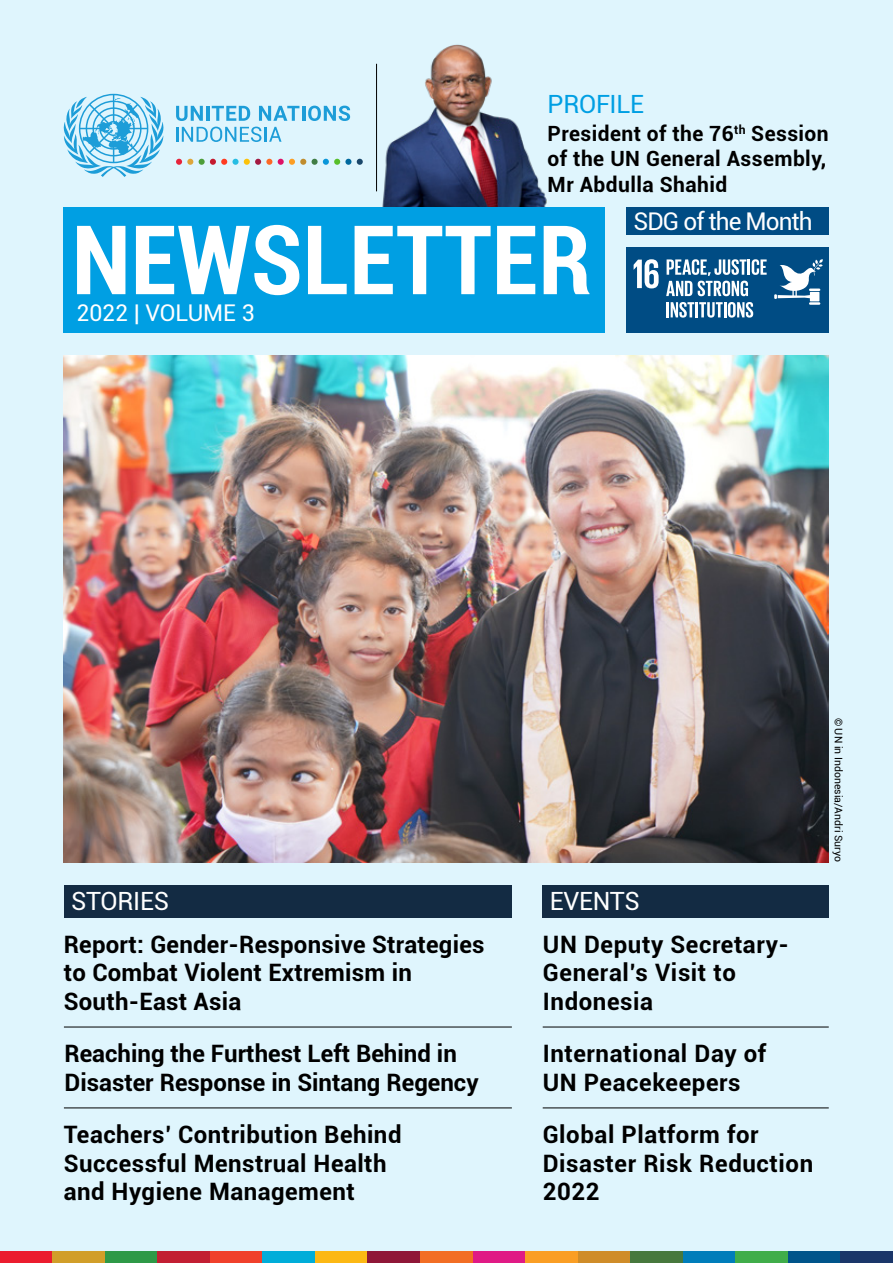
<style>
.page{position:relative;width:893px;height:1263px;background:#dff5fd}
.page>*{position:absolute;margin:0;border:0;box-sizing:border-box;transform-origin:0 0}
.t1{font:700 condensed 96.15px "Roboto";color:#fff}
.t2{font:25.2px "Roboto";letter-spacing:-.01em;color:#fff}
.t3{font:25.2px "Roboto";letter-spacing:-.01em;color:#009fe3}
.t4{font:24.45px "Roboto";letter-spacing:-.04em;color:#fff}
.t5{font:700 24px/28.5px "Roboto";letter-spacing:.02em;color:#000}
.t6{font:700 24px/28.5px "Roboto";color:#000}
.t7{font:23.1px "Roboto";color:#fff}
.t8{font:700 21px/25.5px "Roboto";letter-spacing:.02em;color:#000}
.t9{font:10.5px "Roboto";color:#000}
</style>
<div class="page">
<img style="left:382px;top:44px;width:165px;height:163px">
<div style="left:0;top:1251px;width:53px;height:12px;background:#eb1c2e"></div>
<div style="left:53px;top:1251px;width:52px;height:12px;background:#d19e29"></div>
<div style="left:105px;top:1251px;width:53px;height:12px;background:#2e9947"></div>
<div style="left:158px;top:1251px;width:52px;height:12px;background:#c21f33"></div>
<div style="left:210px;top:1251px;width:53px;height:12px;background:#f0402b"></div>
<div style="left:263px;top:1251px;width:52px;height:12px;background:#00add9"></div>
<div style="left:315px;top:1251px;width:53px;height:12px;background:#fcb814"></div>
<div style="left:368px;top:1251px;width:52px;height:12px;background:#8f1738"></div>
<div style="left:420px;top:1251px;width:53px;height:12px;background:#f26e24"></div>
<div style="left:473px;top:1251px;width:52px;height:12px;background:#e01a85"></div>
<div style="left:525px;top:1251px;width:53px;height:12px;background:#fa9e24"></div>
<div style="left:578px;top:1251px;width:52px;height:12px;background:#cf8c29"></div>
<div style="left:630px;top:1251px;width:53px;height:12px;background:#47783d"></div>
<div style="left:683px;top:1251px;width:52px;height:12px;background:#007dba"></div>
<div style="left:735px;top:1251px;width:53px;height:12px;background:#40ad4a"></div>
<div style="left:788px;top:1251px;width:52px;height:12px;background:#00548a"></div>
<div style="left:840px;top:1251px;width:53px;height:12px;background:#1a3669"></div>
<hr style="left:376px;top:64px;width:1px;height:127px;background:#000">
<svg style="left:357px;top:159px;width:6px;height:6px"></svg>
<svg style="left:312px;top:159px;width:39px;height:6px"></svg>
<svg style="left:278px;top:159px;width:28px;height:6px"></svg>
<svg style="left:244px;top:159px;width:28px;height:6px"></svg>
<div style="left:232px;top:159px;width:7px;height:6px;background:#26bde3;border-radius:50%"></div>
<svg style="left:199px;top:159px;width:28px;height:6px"></svg>
<svg style="left:176px;top:159px;width:17px;height:6px"></svg>
<svg style="left:63px;top:94px;width:101px;height:83px"></svg>
<svg style="left:176px;top:106px;width:27px;height:15px"></svg>
<hr style="left:206px;top:106px;width:3px;height:15px;background:#1d9dd8">
<svg style="left:212px;top:106px;width:38px;height:15px"></svg>
<svg style="left:259px;top:106px;width:40px;height:15px"></svg>
<hr style="left:302px;top:106px;width:3px;height:15px;background:#1d9dd8">
<svg style="left:308px;top:106px;width:42px;height:15px"></svg>
<svg style="left:176px;top:127px;width:106px;height:15px"></svg>
<div style="left:64px;top:207px;width:541px;height:126px;background:#009fe3"></div>
<hr style="left:543px;top:1027px;width:286px;height:1px;background:#000">
<hr style="left:543px;top:1108px;width:286px;height:1px;background:#000">
<hr style="left:64px;top:1027px;width:448px;height:1px;background:#000">
<hr style="left:64px;top:1108px;width:448px;height:1px;background:#000">
<div style="left:64px;top:885px;width:448px;height:33px;background:#132b43"></div>
<div style="left:543px;top:885px;width:286px;height:33px;background:#132b43"></div>
<div style="left:626px;top:207px;width:203px;height:27px;background:#004c84"></div>
<div style="left:626px;top:247px;width:203px;height:86px;background:#004c84"></div>
<img style="left:64px;top:355px;width:765px;height:507px">
<svg style="left:774px;top:259px;width:49px;height:46px"></svg>
<svg style="left:634px;top:259px;width:25px;height:29px"></svg>
<svg style="left:666px;top:259px;width:101px;height:37px"></svg>
<svg style="left:667px;top:302px;width:86px;height:16px"></svg>
<p class="t3" style="left:548px;top:86px;width:98px">PROFILE</p>
<p class="t8" style="left:548px;top:120px;width:283px">President of the 76<sup>th</sup> Session of the UN General Assembly,<br>Mr Abdulla Shahid</p>
<h1 class="t1" style="left:72px;top:193px;width:521px">NEWSLETTER</h1>
<p class="t7" style="left:76px;top:297px;width:180px">2022 | VOLUME 3</p>
<p class="t4" style="left:633px;top:204px;width:181px">SDG of the Month</p>
<p class="t2" style="left:71px;top:883px;width:100px">STORIES</p>
<p class="t2" style="left:550px;top:883px;width:91px">EVENTS</p>
<p class="t5" style="left:64px;top:929px;width:422px">Report: Gender-Responsive Strategies to Combat Violent Extremism in<br>South-East Asia</p>
<p class="t6" style="left:64px;top:1038px;width:416px">Reaching the Furthest Left Behind in<br>Disaster Response in Sintang Regency</p>
<p class="t5" style="left:64px;top:1119px;width:339px">Teachers’ Contribution Behind<br>Successful Menstrual Health and Hygiene Management</p>
<p class="t5" style="left:543px;top:929px;width:248px">UN Deputy Secretary-<br>General’s Visit to<br>Indonesia</p>
<p class="t5" style="left:543px;top:1038px;width:225px">International Day of<br>UN Peacekeepers</p>
<p class="t5" style="left:543px;top:1119px;width:272px">Global Platform for<br>Disaster Risk Reduction<br>2022</p>
<p class="t9" style="left:846px;top:717px;width:146px;rotate:90deg">© UN in Indonesia/Andri Suryo</p>
</div>
